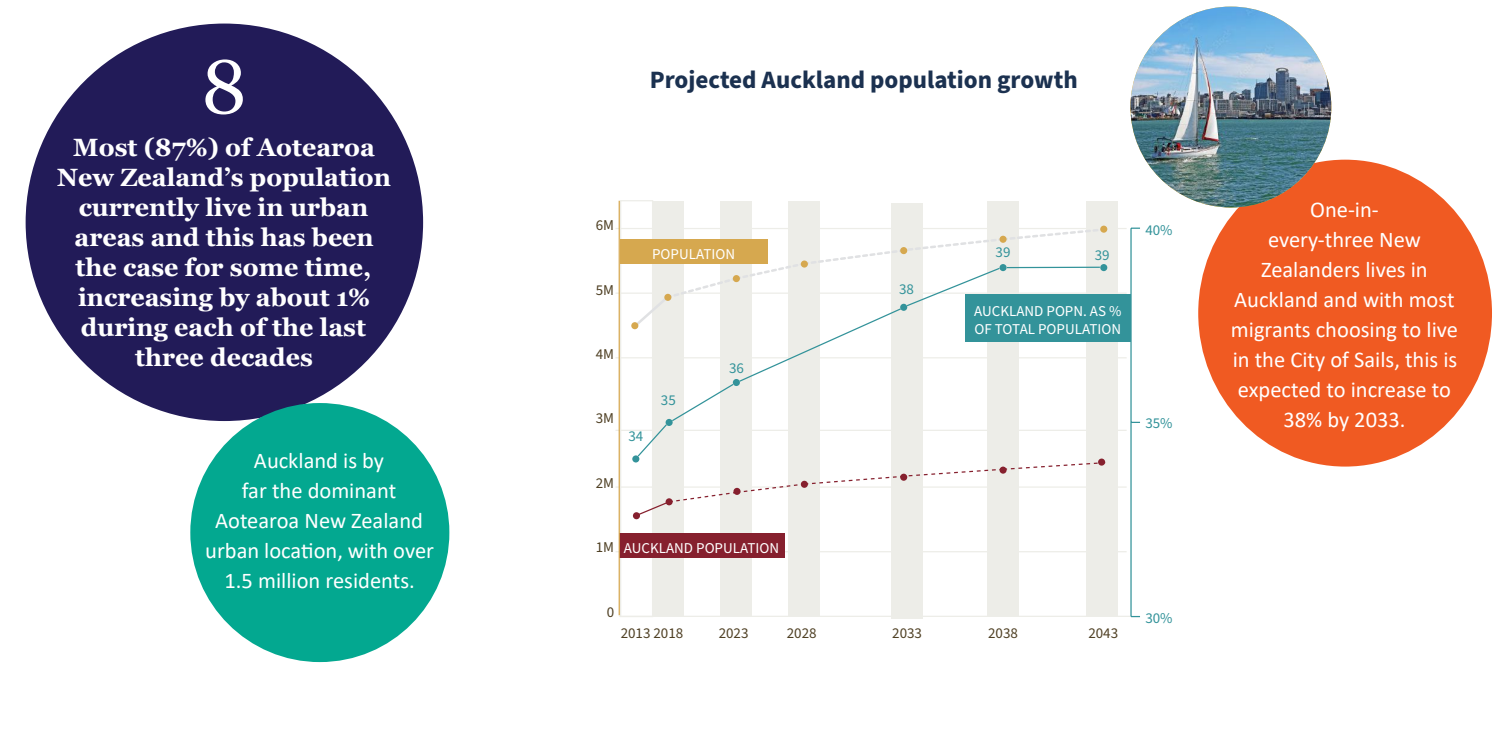
<style>
.page{position:relative;width:1500px;height:750px;background:#fff}
.page>*{position:absolute;margin:0;border:0;box-sizing:border-box;transform-origin:0 0}
.t1{font:75.62px "Georgia";color:#fff}
.t2{font:700 25px/30px "Georgia";color:#fff;text-align:center}
.t3{font:700 25px "Source Sans Pro";color:#1b3150}
.t4{font:22.5px/30px "Calibri";color:#fff;text-align:center}
.t5{font:15px/18px "Source Sans Pro";color:#fff}
.t6{font:15px "Source Sans Pro";color:#4f4024}
.t7{font:15px "Source Sans Pro";color:#33939a}
</style>
<div class="page">
<div style="left:26px;top:24px;width:397px;height:397px;background:#221b58;border-radius:50%"></div>
<hr style="left:616px;top:551px;width:511px;height:1px;background:#edede8">
<hr style="left:619px;top:616px;width:511px;height:1px;background:#edede8">
<hr style="left:616px;top:486px;width:511px;height:2px;background:#edede8">
<hr style="left:616px;top:430px;width:511px;height:1px;background:#edede8">
<hr style="left:616px;top:357px;width:511px;height:1px;background:#edede8">
<hr style="left:616px;top:293px;width:511px;height:1px;background:#edede8">
<hr style="left:616px;top:228px;width:511px;height:1px;background:#edede8">
<div style="left:891px;top:203px;width:32px;height:415px;background:#edede8"></div>
<div style="left:987px;top:201px;width:32px;height:415px;background:#edede8"></div>
<div style="left:1086px;top:201px;width:32px;height:416px;background:#edede8"></div>
<div style="left:652px;top:201px;width:32px;height:416px;background:#edede8"></div>
<div style="left:620px;top:200px;width:33px;height:417px;border:1px solid #edede8"></div>
<div style="left:788px;top:201px;width:32px;height:416px;background:#edede8"></div>
<div style="left:720px;top:201px;width:32px;height:416px;background:#edede8"></div>
<div style="left:619px;top:533px;width:165px;height:25px;background:#86202e"></div>
<div style="left:1100px;top:226px;width:7px;height:7px;background:#d6a84f;border-radius:50%"></div>
<div style="left:633px;top:512px;width:7px;height:7px;background:#86202e;border-radius:50%"></div>
<div style="left:1098px;top:459px;width:7px;height:7px;background:#86202e;border-radius:50%"></div>
<svg style="left:632px;top:227px;width:476px;height:102px"></svg>
<div style="left:965px;top:294px;width:166px;height:47px;background:#33939a"></div>
<hr style="left:1130px;top:228px;width:2px;height:389px;background:#33939a">
<svg style="left:636px;top:266px;width:465px;height:192px"></svg>
<div style="left:1100px;top:264px;width:7px;height:7px;background:#33939a;border-radius:50%"></div>
<div style="left:1000px;top:264px;width:7px;height:7px;background:#33939a;border-radius:50%"></div>
<div style="left:733px;top:379px;width:7px;height:7px;background:#33939a;border-radius:50%"></div>
<div style="left:666px;top:419px;width:7px;height:7px;background:#33939a;border-radius:50%"></div>
<div style="left:632px;top:455px;width:7px;height:8px;background:#33939a;border-radius:50%"></div>
<div style="left:900px;top:304px;width:7px;height:7px;background:#33939a;border-radius:50%"></div>
<div style="left:664px;top:294px;width:7px;height:7px;background:#d6a84f;border-radius:50%"></div>
<div style="left:631px;top:322px;width:7px;height:7px;background:#d6a84f;border-radius:50%"></div>
<svg style="left:634px;top:461px;width:472px;height:56px"></svg>
<hr style="left:619px;top:201px;width:1px;height:414px;background:#d6a84f">
<div style="left:190px;top:403px;width:259px;height:259px;background:#03a890;border-radius:50%"></div>
<div style="left:1198px;top:160px;width:294px;height:307px;background:#f05a22;border-radius:50%"></div>
<img style="left:1130px;top:7px;width:201px;height:201px;border-radius:100px">
<div style="left:620px;top:239px;width:147px;height:25px;background:#d6a84f"></div>
<h1 class="t1" style="left:202px;top:41px;width:47px">8</h1>
<p class="t2" style="left:57px;top:132px;width:335px">Most (87%) of Aotearoa<br>New Zealand’s population currently live in urban areas and this has been the case for some time, increasing by about 1% during each of the last three decades</p>
<p class="t4" style="left:205px;top:445px;width:230px">Auckland is by<br>far the dominant<br>Aotearoa New Zealand urban location, with over<br>1.5 million residents.</p>
<p class="t3" style="left:650px;top:63px;width:430px">Projected Auckland population growth</p>
<p class="t6" style="left:596px;top:215px;width:20px">6M</p>
<p class="t6" style="left:596px;top:280px;width:20px">5M</p>
<p class="t5" style="left:652px;top:246px;width:84px">POPULATION</p>
<p class="t6" style="left:596px;top:344px;width:20px">4M</p>
<p class="t6" style="left:596px;top:408px;width:20px">3M</p>
<p class="t6" style="left:596px;top:473px;width:20px">2M</p>
<p class="t7" style="left:628px;top:426px;width:16px">34</p>
<p class="t7" style="left:661px;top:390px;width:16px">35</p>
<p class="t7" style="left:729px;top:358px;width:16px">36</p>
<p class="t6" style="left:596px;top:537px;width:20px">1M</p>
<p class="t5" style="left:624px;top:539px;width:157px">AUCKLAND POPULATION</p>
<p class="t6" style="left:607px;top:602px;width:9px">0</p>
<p class="t7" style="left:899px;top:279px;width:16px">38</p>
<p class="t7" style="left:996px;top:242px;width:16px">39</p>
<p class="t7" style="left:1095px;top:245px;width:16px">39</p>
<p class="t5" style="left:974px;top:303px;width:149px">AUCKLAND POPN. AS %<br>OF TOTAL POPULATION</p>
<p class="t6" style="left:621px;top:623px;width:64px">2013 2018</p>
<p class="t6" style="left:787px;top:623px;width:31px">2028</p>
<p class="t6" style="left:988px;top:623px;width:31px">2038</p>
<p class="t6" style="left:1088px;top:623px;width:31px">2043</p>
<p class="t6" style="left:719px;top:623px;width:31px">2023</p>
<p class="t6" style="left:892px;top:623px;width:31px">2033</p>
<p class="t7" style="left:1145px;top:220px;width:29px">40%</p>
<p class="t7" style="left:1145px;top:413px;width:29px">35%</p>
<p class="t7" style="left:1145px;top:608px;width:29px">30%</p>
<p class="t4" style="left:1231px;top:194px;width:229px">One-in-<br>every-three New<br>Zealanders lives in<br>Auckland and with most migrants choosing to live in the City of Sails, this is expected to increase to<br>38% by 2033.</p>
</div>
